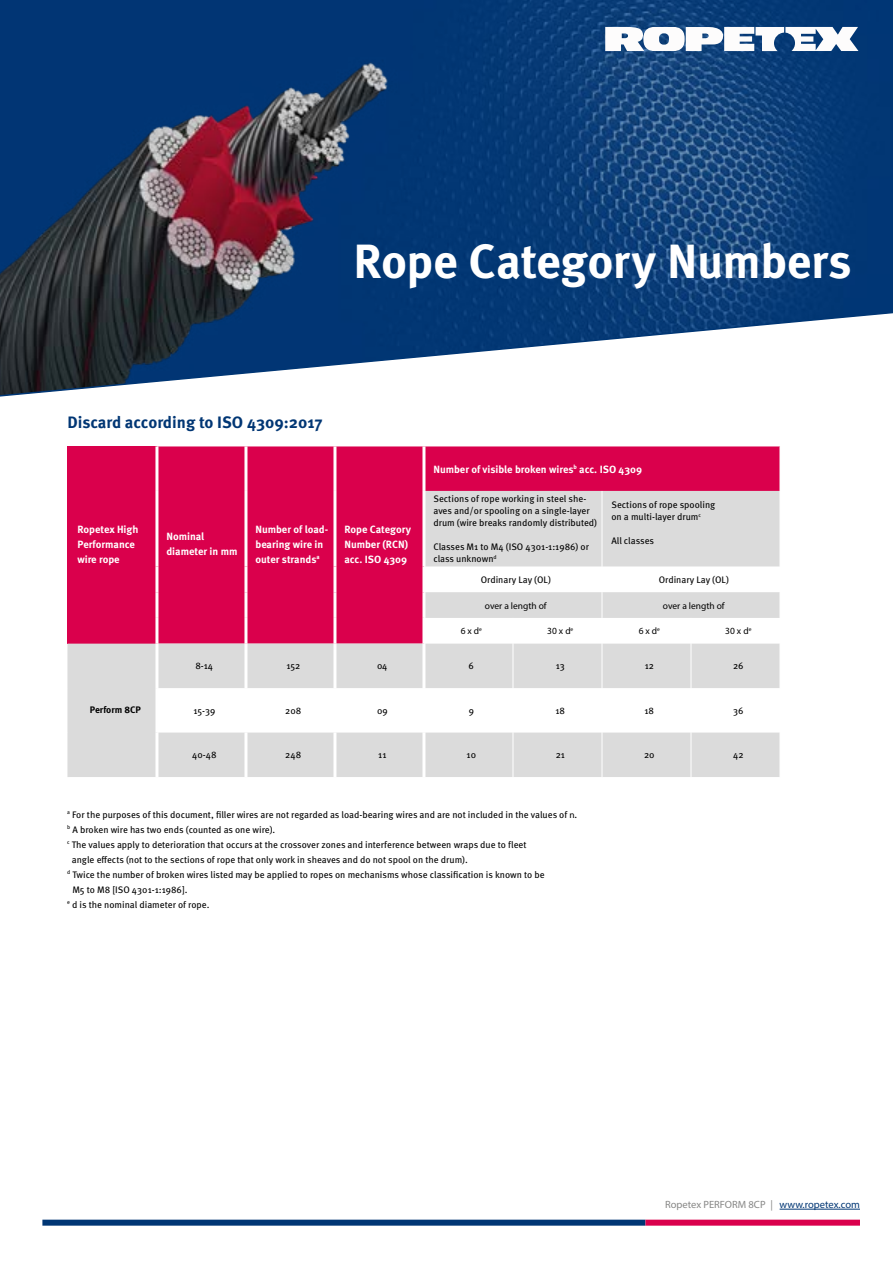
<style>
.page{position:relative;width:893px;height:1263px;background:#fff}
.page>*{position:absolute;margin:0;border:0;box-sizing:border-box;transform-origin:0 0}
.t1{font:700 48px "Meta Pro";letter-spacing:-.01em;color:#fff}
.t2{font:700 16.5px "Meta Pro";color:#003674}
.t3{font:700 10.5px/15px "Meta Pro";color:#fff}
.t4{font:10.5px "Myriad Pro";color:#878786}
.t5{font:9.45px/12px "Meta Pro";color:#000}
.t6{font:9.45px "Myriad Pro";color:#000}
.t7{font:700 9.45px "Meta Pro";color:#000}
.s1{font-family:"Myriad Pro"}
.s2{color:#003674}
</style>
<div class="page">
<div style="left:42px;top:1220px;width:603px;height:6px;background:#003674"></div>
<div style="left:645px;top:1220px;width:215px;height:6px;background:#da004c"></div>
<svg style="left:0;top:0;width:893px;height:397px;background:#2e507c"></svg>
<svg style="left:605px;top:26px;width:253px;height:25px"></svg>
<div style="left:68px;top:446px;width:89px;height:198px;background:#da004c"></div>
<div style="left:158px;top:446px;width:621px;height:45px;background:#da004c"></div>
<svg style="left:68px;top:491px;width:711px;height:286px;fill:#dbdbdb"></svg>
<hr style="left:67px;top:446px;width:1px;height:45px;background:#da004c">
<hr style="left:67px;top:491px;width:1px;height:75px;background:#da004c">
<svg style="left:67px;top:566px;width:1px;height:78px"></svg>
<hr style="left:244px;top:446px;width:3px;height:45px;background:#fff">
<hr style="left:244px;top:491px;width:3px;height:75px;background:#fff">
<hr style="left:244px;top:566px;width:3px;height:26px;background:#fff">
<hr style="left:244px;top:592px;width:3px;height:26px;background:#fff">
<hr style="left:244px;top:618px;width:3px;height:26px;background:#fff">
<hr style="left:244px;top:644px;width:3px;height:44px;background:#fff">
<hr style="left:244px;top:732px;width:3px;height:45px;background:#fff">
<hr style="left:601px;top:491px;width:1px;height:75px;background:#fff">
<hr style="left:512px;top:644px;width:1px;height:44px;background:#fff">
<hr style="left:601px;top:644px;width:1px;height:44px;background:#fff">
<hr style="left:690px;top:644px;width:1px;height:44px;background:#fff">
<hr style="left:512px;top:732px;width:1px;height:45px;background:#fff">
<hr style="left:601px;top:732px;width:1px;height:45px;background:#fff">
<hr style="left:690px;top:732px;width:1px;height:45px;background:#fff">
<hr style="left:333px;top:446px;width:3px;height:45px;background:#fff">
<hr style="left:333px;top:491px;width:3px;height:75px;background:#fff">
<hr style="left:333px;top:566px;width:3px;height:26px;background:#fff">
<hr style="left:333px;top:592px;width:3px;height:26px;background:#fff">
<hr style="left:333px;top:618px;width:3px;height:26px;background:#fff">
<hr style="left:333px;top:644px;width:3px;height:44px;background:#fff">
<hr style="left:333px;top:732px;width:3px;height:45px;background:#fff">
<hr style="left:245px;top:688px;width:1px;height:44px;background:#fff">
<hr style="left:334px;top:688px;width:1px;height:44px;background:#fff">
<hr style="left:512px;top:688px;width:1px;height:44px;background:#fff">
<svg style="left:601px;top:566px;width:1px;height:78px"></svg>
<hr style="left:601px;top:688px;width:1px;height:44px;background:#fff">
<svg style="left:690px;top:618px;width:1px;height:26px"></svg>
<hr style="left:690px;top:688px;width:1px;height:44px;background:#fff">
<svg style="left:779px;top:566px;width:1px;height:52px"></svg>
<hr style="left:155px;top:446px;width:3px;height:45px;background:#fff">
<hr style="left:155px;top:491px;width:3px;height:75px;background:#fff">
<hr style="left:155px;top:566px;width:3px;height:26px;background:#fff">
<hr style="left:155px;top:592px;width:3px;height:26px;background:#fff">
<hr style="left:155px;top:618px;width:3px;height:26px;background:#fff">
<hr style="left:155px;top:644px;width:3px;height:44px;background:#fff">
<hr style="left:155px;top:688px;width:3px;height:44px;background:#fff">
<hr style="left:155px;top:732px;width:3px;height:45px;background:#fff">
<svg style="left:512px;top:618px;width:1px;height:26px"></svg>
<hr style="left:422px;top:446px;width:3px;height:45px;background:#fff">
<hr style="left:422px;top:491px;width:3px;height:75px;background:#fff">
<hr style="left:422px;top:566px;width:3px;height:26px;background:#fff">
<hr style="left:422px;top:592px;width:3px;height:26px;background:#fff">
<hr style="left:422px;top:618px;width:3px;height:26px;background:#fff">
<hr style="left:422px;top:644px;width:3px;height:44px;background:#fff">
<hr style="left:422px;top:688px;width:3px;height:44px;background:#fff">
<hr style="left:422px;top:732px;width:3px;height:45px;background:#fff">
<hr style="left:67px;top:644px;width:1px;height:44px;background:#dbdbdb">
<hr style="left:67px;top:688px;width:1px;height:44px;background:#dbdbdb">
<hr style="left:67px;top:732px;width:1px;height:45px;background:#dbdbdb">
<hr style="left:780px;top:1209px;width:80px;height:1px;background:#003674">
<h1 class="t1" style="left:353px;top:223px;width:500px">Rope Category Numbers</h1>
<h2 class="t2" style="left:68px;top:409px;width:257px">Discard according to ISO 4309:2017</h2>
<p class="t3" style="left:77px;top:521px;width:63px">Ropetex High<br>Performance wire rope</p>
<p class="t3" style="left:166px;top:528px;width:73px">Nominal diameter in mm</p>
<p class="t3" style="left:255px;top:521px;width:74px">Number of load&shy;bearing wire in outer strands<sup>a</sup></p>
<p class="t3" style="left:344px;top:521px;width:68px">Rope Category<br>Number (RCN) acc. ISO 4309</p>
<p class="t3" style="left:433px;top:461px;width:210px">Number of visible broken wires<sup>b</sup> acc. ISO 4309</p>
<p class="t5" style="left:433px;top:492px;width:165px">Sections of rope working in steel she&shy;aves and/or spooling on a single-layer drum (wire breaks randomly distributed)</p>
<p class="t5" style="left:433px;top:540px;width:157px">Classes M1 to M4 (ISO 4301-1:1986) or class unknown<sup>d</sup></p>
<p class="t5" style="left:611px;top:498px;width:105px">Sections of rope spooling on a multi-layer drum<sup>c</sup></p>
<p class="t5" style="left:611px;top:534px;width:44px">All classes</p>
<p class="t5" style="left:481px;top:573px;width:72px">Ordinary Lay (OL)</p>
<p class="t5" style="left:659px;top:573px;width:72px">Ordinary Lay (OL)</p>
<p class="t6" style="left:485px;top:600px;width:63px">over a length of</p>
<p class="t6" style="left:663px;top:600px;width:63px">over a length of</p>
<p class="t6" style="left:461px;top:625px;width:23px">6 x d<sup>e</sup></p>
<p class="t6" style="left:547px;top:625px;width:28px">30 x d<sup>e</sup></p>
<p class="t6" style="left:639px;top:625px;width:23px">6 x d<sup>e</sup></p>
<p class="t6" style="left:725px;top:625px;width:28px">30 x d<sup>e</sup></p>
<p class="t7" style="left:90px;top:702px;width:53px">Perform 8CP</p>
<p class="t5" style="left:195px;top:659px;width:19px">8-14</p>
<p class="t5" style="left:286px;top:659px;width:15px">152</p>
<p class="t5" style="left:377px;top:659px;width:12px">04</p>
<p class="t5" style="left:469px;top:659px;width:7px">6</p>
<p class="t5" style="left:556px;top:659px;width:11px">13</p>
<p class="t5" style="left:645px;top:659px;width:11px">12</p>
<p class="t5" style="left:733px;top:659px;width:12px">26</p>
<p class="t5" style="left:193px;top:704px;width:23px">15-39</p>
<p class="t5" style="left:285px;top:704px;width:18px">208</p>
<p class="t5" style="left:377px;top:704px;width:12px">09</p>
<p class="t5" style="left:469px;top:704px;width:7px">9</p>
<p class="t5" style="left:555px;top:704px;width:11px">18</p>
<p class="t5" style="left:644px;top:704px;width:11px">18</p>
<p class="t5" style="left:733px;top:704px;width:12px">36</p>
<p class="t5" style="left:192px;top:748px;width:26px">40-48</p>
<p class="t5" style="left:285px;top:748px;width:18px">248</p>
<p class="t5" style="left:378px;top:748px;width:10px">11</p>
<p class="t5" style="left:467px;top:748px;width:11px">10</p>
<p class="t5" style="left:556px;top:748px;width:11px">21</p>
<p class="t5" style="left:644px;top:748px;width:12px">20</p>
<p class="t5" style="left:733px;top:748px;width:12px">42</p>
<p class="t5" style="left:67px;top:808px;width:512px"><sup>a</sup> For the purposes of this document, filler wires are not regarded as load-bearing wires and are not included in the values of <span class="s1">n</span>.</p>
<p class="t5" style="left:67px;top:823px;width:210px"><sup>b</sup> A broken wire has two ends (counted as one wire).</p>
<p class="t5" style="left:67px;top:838px;width:461px"><sup>c</sup> The values apply to deterioration that occurs at the crossover zones and interference between wraps due to fleet</p>
<p class="t5" style="left:72px;top:853px;width:398px">angle effects (not to the sections of rope that only work in sheaves and do not spool on the drum).</p>
<p class="t5" style="left:67px;top:868px;width:479px"><sup>d</sup> Twice the number of broken wires listed may be applied to ropes on mechanisms whose classification is known to be</p>
<p class="t5" style="left:72px;top:883px;width:117px">M5 to M8 [ISO 4301-1:1986].</p>
<p class="t5" style="left:67px;top:898px;width:144px"><sup>e</sup> d is the nominal diameter of rope.</p>
<p class="t4" style="left:665px;top:1198px;width:196px">Ropetex PERFORM 8CP | <span class="s2">www.ropetex.com</span></p>
</div>
